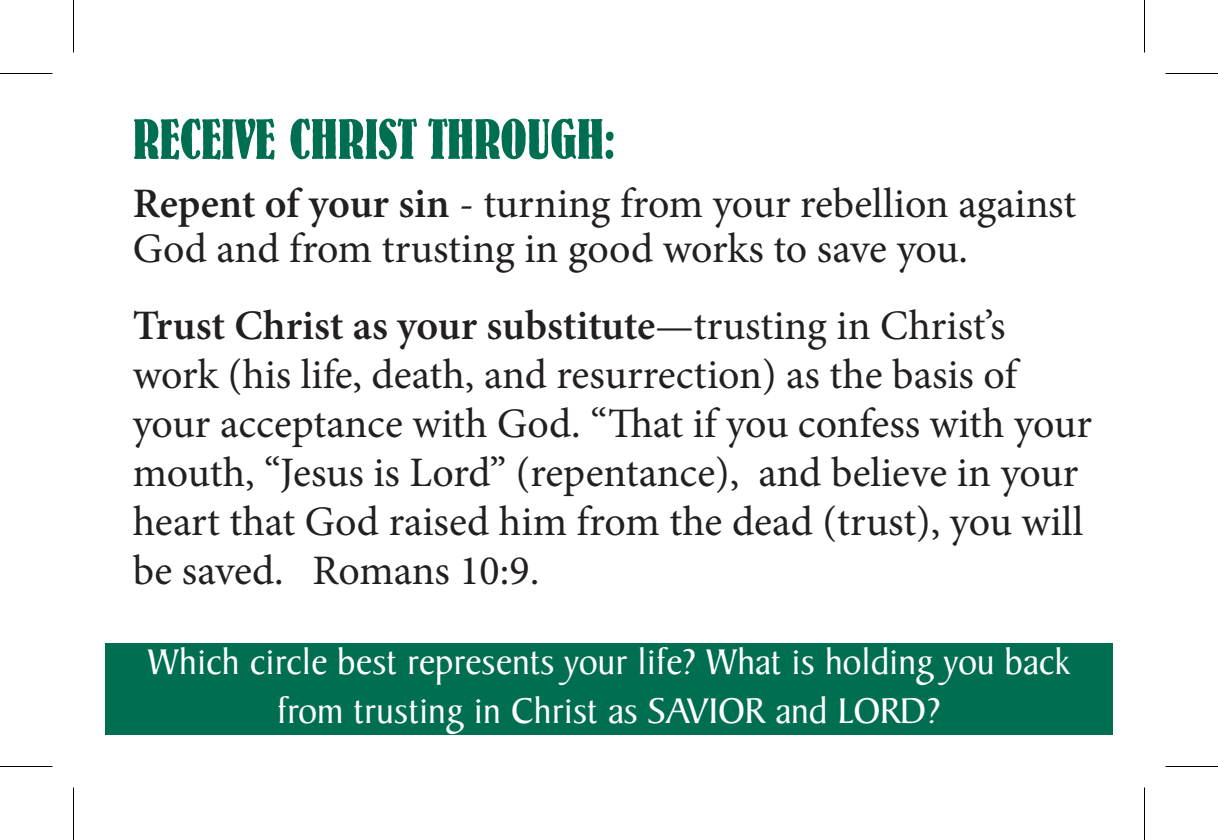
<style>
.page{position:relative;width:1218px;height:840px;background:#fff}
.page>*{position:absolute;margin:0;border:0;box-sizing:border-box;transform-origin:0 0}
.t1{font:700 condensed 56px "Bernhard Std";color:#006e51}
.t2{font:42px/49px "Minion Pro";letter-spacing:-.005em;color:#231f20}
.t3{font:38.5px/49px "Baker Signet";color:#fff;text-align:center}
.s1{font-weight:600}
.s2{font-family:"Times"}
</style>
<div class="page">
<div style="left:105px;top:643px;width:1008px;height:91px;background:#006e51"></div>
<hr style="left:0;top:73px;width:52px;height:1px;background:#000">
<hr style="left:1166px;top:73px;width:52px;height:1px;background:#000">
<hr style="left:0;top:766px;width:52px;height:1px;background:#000">
<hr style="left:1166px;top:766px;width:52px;height:1px;background:#000">
<hr style="left:73px;top:0;width:1px;height:52px;background:#000">
<hr style="left:73px;top:788px;width:1px;height:52px;background:#000">
<hr style="left:1144px;top:0;width:1px;height:52px;background:#000">
<hr style="left:1144px;top:788px;width:1px;height:52px;background:#000">
<p class="t1" style="left:133px;top:110px;width:484px">RECEIVE CHRIST THROUGH:</p>
<p class="t2" style="left:133px;top:181px;width:945px;line-height:45.5px"><span class="s1">Repent of your sin</span> - turning from your rebellion against<br>God and from trusting in good works to save you.</p>
<p class="t2" style="left:133px;top:302px;width:961px"><span class="s1">Trust Christ as your substitute</span>—trusting in Christ’s work (his life, death, and resurrection) as the basis of your acceptance with God. “That if you confess with your mouth, “Jesus is Lord” (repentance), and believe in your heart that God raised him from the dead (trust), you will be saved. Romans 10:9<span class="s2">.</span></p>
<p class="t3" style="left:148px;top:639px;width:924px">Which circle best represents your life? What is holding you back from trusting in Christ as SAVIOR and LORD?</p>
</div>
